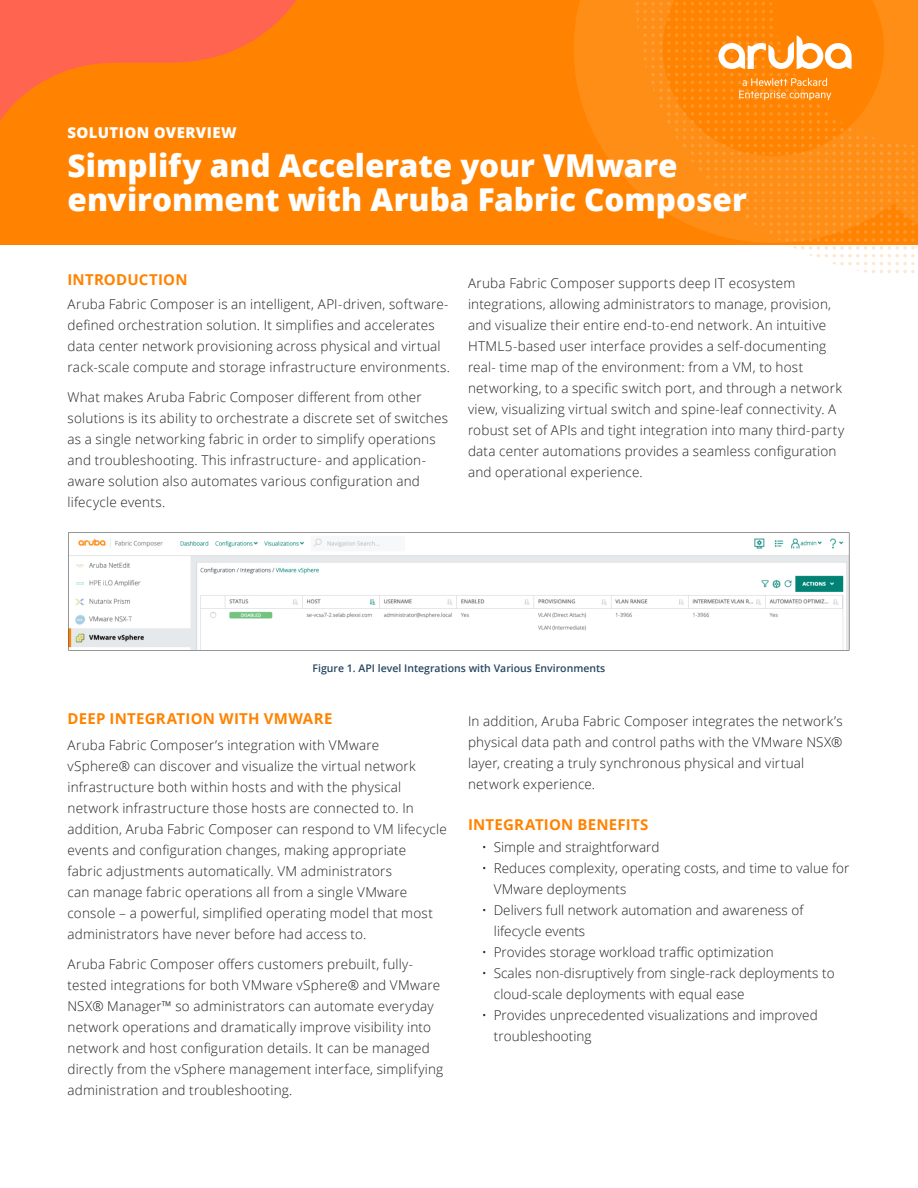
<style>
.page{position:relative;width:918px;height:1188px;background:#fff}
.page>*{position:absolute;margin:0;border:0;box-sizing:border-box;transform-origin:0 0}
.Title__Head_21_23_Wh{font:800 31.5px/34.5px "Open Sans";color:#fff}
.Body__Head_10_14_Bol{font:700 15px "Open Sans";letter-spacing:.02em;color:#ff8300}
.t1{font:800 15px "Open Sans";letter-spacing:.025em;color:#fff}
.Body__Text_9_14_Ligh{font:300 13.5px/21px "Open Sans";letter-spacing:.015em;color:#231f20}
.Body__Text_9_14_Ligh-2{font:600 10.5px "Open Sans";color:#274661}
</style>
<div class="page">
<div style="left:0;top:0;width:918px;height:244px;background:#ff8300"></div>
<svg style="left:574px;top:0;width:344px;height:225px;fill:#ff8e17"></svg>
<svg style="left:0;top:0;width:297px;height:121px"></svg>
<svg style="left:636px;top:2px;width:279px;height:271px"></svg>
<img style="left:68px;top:532px;width:782px;height:119px">
<p class="t1" style="left:67px;top:121px;width:171px">SOLUTION OVERVIEW</p>
<p class="Title__Head_21_23_Wh" style="left:68px;top:146px;width:681px">Simplify and Accelerate your VMware environment with Aruba Fabric Composer</p>
<p class="Body__Head_10_14_Bol" style="left:68px;top:269px;width:122px">INTRODUCTION</p>
<p class="Body__Text_9_14_Ligh" style="left:68px;top:293px;width:384px">Aruba Fabric Composer is an intelligent, API-driven, software&shy;defined orchestration solution. It simplifies and accelerates data center network provisioning across physical and virtual rack-scale compute and storage infrastructure environments.</p>
<p class="Body__Text_9_14_Ligh" style="left:68px;top:386px;width:382px">What makes Aruba Fabric Composer different from other solutions is its ability to orchestrate a discrete set of switches as a single networking fabric in order to simplify operations and troubleshooting. This infrastructure- and application&shy;aware solution also automates various configuration and lifecycle events.</p>
<p class="Body__Text_9_14_Ligh" style="left:468px;top:272px;width:378px">Aruba Fabric Composer supports deep IT ecosystem integrations, allowing administrators to manage, provision, and visualize their entire end-to-end network. An intuitive HTML5-based user interface provides a self-documenting real- time map of the environment: from a VM, to host networking, to a specific switch port, and through a network view, visualizing virtual switch and spine-leaf connectivity. A robust set of APIs and tight integration into many third-party data center automations provides a seamless configuration and operational experience.</p>
<p class="Body__Text_9_14_Ligh-2" style="left:313px;top:661px;width:294px">Figure 1. API level Integrations with Various Environments</p>
<p class="Body__Head_10_14_Bol" style="left:68px;top:708px;width:266px">DEEP INTEGRATION WITH VMWARE</p>
<p class="Body__Text_9_14_Ligh" style="left:68px;top:734px;width:381px">Aruba Fabric Composer’s integration with VMware<br>vSphere® can discover and visualize the virtual network infrastructure both within hosts and with the physical network infrastructure those hosts are connected to. In addition, Aruba Fabric Composer can respond to VM lifecycle events and configuration changes, making appropriate<br>fabric adjustments automatically. VM administrators<br>can manage fabric operations all from a single VMware console – a powerful, simplified operating model that most administrators have never before had access to.</p>
<p class="Body__Text_9_14_Ligh" style="left:68px;top:953px;width:377px">Aruba Fabric Composer offers customers prebuilt, fully&shy;tested integrations for both VMware vSphere® and VMware NSX® Manager™ so administrators can automate everyday network operations and dramatically improve visibility into network and host configuration details. It can be managed directly from the vSphere management interface, simplifying administration and troubleshooting.</p>
<p class="Body__Text_9_14_Ligh" style="left:468px;top:710px;width:376px">In addition, Aruba Fabric Composer integrates the network’s physical data path and control paths with the VMware NSX® layer, creating a truly synchronous physical and virtual network experience.</p>
<p class="Body__Head_10_14_Bol" style="left:468px;top:814px;width:182px">INTEGRATION BENEFITS</p>
<p class="Body__Text_9_14_Ligh" style="left:482px;top:836px;width:179px">• Simple and straightforward</p>
<p class="Body__Text_9_14_Ligh" style="left:494px;top:857px;width:357px;text-indent:-12px">• Reduces complexity, operating costs, and time to value for<br>VMware deployments</p>
<p class="Body__Text_9_14_Ligh" style="left:494px;top:899px;width:311px;text-indent:-12px">• Delivers full network automation and awareness of lifecycle events</p>
<p class="Body__Text_9_14_Ligh" style="left:482px;top:941px;width:293px">• Provides storage workload traffic optimization</p>
<p class="Body__Text_9_14_Ligh" style="left:494px;top:962px;width:342px;text-indent:-12px">• Scales non-disruptively from single-rack deployments to cloud-scale deployments with equal ease</p>
<p class="Body__Text_9_14_Ligh" style="left:494px;top:1004px;width:325px;text-indent:-12px">• Provides unprecedented visualizations and improved troubleshooting</p>
</div>
